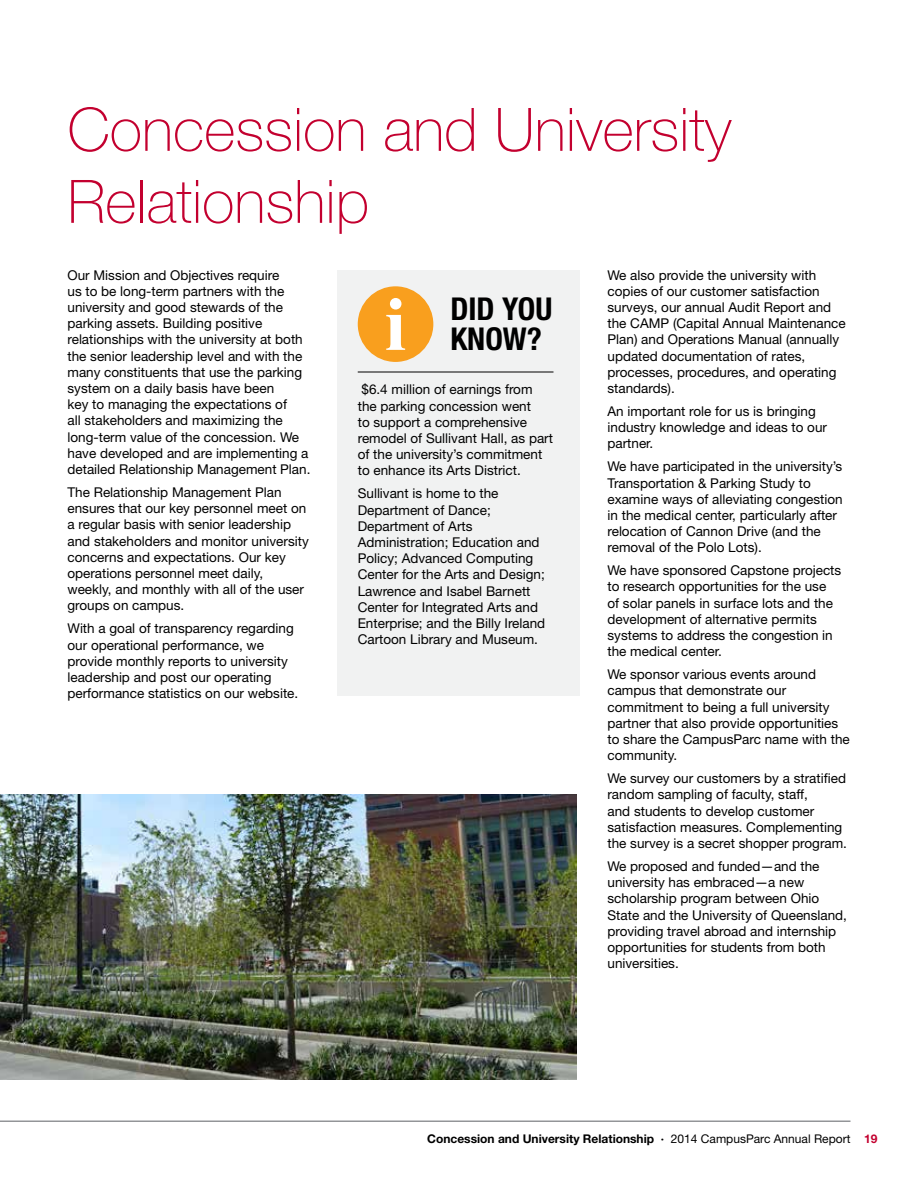
<style>
.page{position:relative;width:918px;height:1188px;background:#fff}
.page>*{position:absolute;margin:0;border:0;box-sizing:border-box;transform-origin:0 0}
.t1{font:100 60px/72px "Helvetica Neue LT Std";color:#c3002f}
.t2{font:700 condensed 31.5px/30px "Helvetica Neue LT Std";color:#000}
.t3{font:13.5px/16.2px "Helvetica Neue LT Std";color:#000}
.t4{font:700 12px "Helvetica Neue LT Std";color:#000}
.s1{font-weight:400}
.s2{color:#c3002f}
</style>
<div class="page">
<hr style="left:0;top:1120px;width:850px;height:2px;background:#939598">
<img style="left:0;top:795px;width:577px;height:285px">
<div style="left:338px;top:270px;width:242px;height:426px;background:#f1f2f2"></div>
<div style="left:358px;top:286px;width:75px;height:76px;background:#f99f1e;border-radius:50%"></div>
<svg style="left:386px;top:298px;width:19px;height:52px"></svg>
<hr style="left:358px;top:372px;width:196px;height:1px;background:#000">
<h1 class="t1" style="left:68px;top:93px;width:666px">Concession and University<br>Relationship</h1>
<p class="t3" style="left:68px;top:267px;width:244px">Our Mission and Objectives require<br>us to be long-term partners with the university and good stewards of the parking assets. Building positive relationships with the university at both the senior leadership level and with the many constituents that use the parking system on a daily basis have been<br>key to managing the expectations of<br>all stakeholders and maximizing the long-term value of the concession. We have developed and are implementing a detailed Relationship Management Plan.</p>
<p class="t3" style="left:68px;top:484px;width:243px">The Relationship Management Plan ensures that our key personnel meet on a regular basis with senior leadership and stakeholders and monitor university concerns and expectations. Our key operations personnel meet daily, weekly, and monthly with all of the user groups on campus.</p>
<p class="t3" style="left:68px;top:620px;width:232px">With a goal of transparency regarding our operational performance, we provide monthly reports to university leadership and post our operating performance statistics on our website.</p>
<p class="t3" style="left:608px;top:267px;width:240px">We also provide the university with copies of our customer satisfaction surveys, our annual Audit Report and the CAMP (Capital Annual Maintenance Plan) and Operations Manual (annually updated documentation of rates, processes, procedures, and operating standards).</p>
<p class="t3" style="left:608px;top:403px;width:221px">An important role for us is bringing industry knowledge and ideas to our partner.</p>
<p class="t3" style="left:608px;top:458px;width:237px">We have participated in the university’s Transportation &amp; Parking Study to examine ways of alleviating congestion in the medical center, particularly after relocation of Cannon Drive (and the removal of the Polo Lots).</p>
<p class="t3" style="left:608px;top:562px;width:235px">We have sponsored Capstone projects to research opportunities for the use of solar panels in surface lots and the development of alternative permits systems to address the congestion in the medical center.</p>
<p class="t3" style="left:608px;top:666px;width:244px">We sponsor various events around campus that demonstrate our commitment to being a full university partner that also provide opportunities to share the CampusParc name with the community.</p>
<p class="t3" style="left:608px;top:770px;width:241px">We survey our customers by a stratified random sampling of faculty, staff,<br>and students to develop customer satisfaction measures. Complementing the survey is a secret shopper program.</p>
<p class="t3" style="left:608px;top:858px;width:241px">We proposed and funded—and the university has embraced—a new scholarship program between Ohio<br>State and the University of Queensland, providing travel abroad and internship opportunities for students from both universities.</p>
<h2 class="t2" style="left:450px;top:294px;width:104px">DID YOU<br>KNOW?</h2>
<p class="t3" style="left:358px;top:381px;width:197px">$6.4 million of earnings from<br>the parking concession went<br>to support a comprehensive remodel of Sullivant Hall, as part of the university’s commitment to enhance its Arts District.</p>
<p class="t3" style="left:358px;top:485px;width:189px">Sullivant is home to the<br>Department of Dance;<br>Department of Arts<br>Administration; Education and<br>Policy; Advanced Computing<br>Center for the Arts and Design;<br>Lawrence and Isabel Barnett<br>Center for Integrated Arts and<br>Enterprise; and the Billy Ireland<br>Cartoon Library and Museum.</p>
<p class="t4" style="left:427px;top:1131px;width:452px">Concession and University Relationship ∙ <span class="s1">2014 CampusParc Annual Report</span> <span class="s2">19</span></p>
</div>
